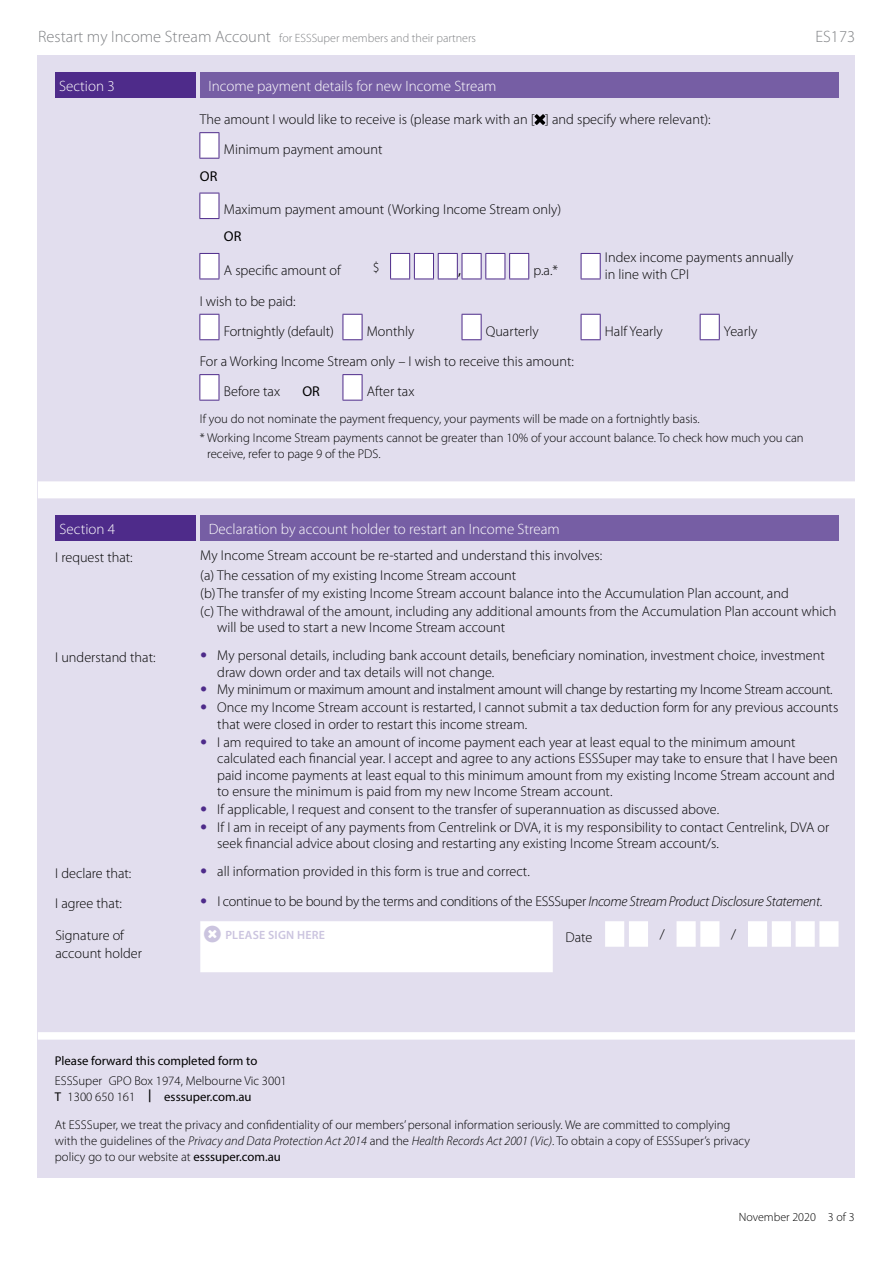
<style>
.page{position:relative;width:893px;height:1263px;background:#fff}
.page>*{position:absolute;margin:0;border:0;box-sizing:border-box;transform-origin:0 0}
.t1{font:300 16.5px "Myriad Pro";color:#808285}
.t2{font:300 15px "Myriad Pro";color:#fff}
.t3{font:300 14.25px/16.5px "Myriad Pro";color:#000}
.t4{font:300 14.25px "Myriad Pro";letter-spacing:-.02em;color:#000}
.t5{font:14.25px "Myriad Pro";color:#000}
.t6{font:300 12.75px/15.8px "Myriad Pro";color:#000}
.t7{font:12.75px "Myriad Pro";color:#000}
.t8{font:300 12px "Myriad Pro";color:#808285}
.t9{font:300 12px "Myriad Pro";color:#000}
.t10{font:600 12px "Myriad Pro";letter-spacing:.02em;color:#cbc4df}
.s1{font-size:16.5px}
.s2{font-family:"Helvetica Neue";font-weight:200;font-style:italic;color:#4e2b8a}
.s3{font-style:italic}
.s4{font-weight:400}
.s5{font-weight:600}
</style>
<div class="page">
<div style="left:38px;top:55px;width:817px;height:1123px;background:#e2deee"></div>
<div style="left:38px;top:1032px;width:817px;height:8px;background:#fff"></div>
<div style="left:55px;top:72px;width:140px;height:26px;background:#4e2b8a"></div>
<div style="left:200px;top:72px;width:638px;height:26px;background:#765ea4"></div>
<svg style="left:199px;top:132px;width:21px;height:27px"></svg>
<svg style="left:199px;top:193px;width:21px;height:26px"></svg>
<svg style="left:199px;top:253px;width:21px;height:27px"></svg>
<svg style="left:581px;top:253px;width:20px;height:27px"></svg>
<svg style="left:199px;top:374px;width:21px;height:27px"></svg>
<svg style="left:390px;top:253px;width:139px;height:27px;background:#e1dcec"></svg>
<svg style="left:199px;top:314px;width:21px;height:26px"></svg>
<svg style="left:343px;top:314px;width:20px;height:26px"></svg>
<svg style="left:343px;top:374px;width:20px;height:27px"></svg>
<svg style="left:462px;top:314px;width:20px;height:26px"></svg>
<svg style="left:581px;top:314px;width:20px;height:26px"></svg>
<svg style="left:700px;top:314px;width:20px;height:26px"></svg>
<svg style="left:535px;top:114px;width:10px;height:11px"></svg>
<svg style="left:38px;top:481px;width:817px;height:491px"></svg>
<div style="left:55px;top:515px;width:141px;height:26px;background:#4e2b8a"></div>
<div style="left:200px;top:515px;width:638px;height:26px;background:#765ea4"></div>
<svg style="left:204px;top:925px;width:17px;height:17px"></svg>
<p class="t8" style="left:38px;top:31px;width:439px"><span class="s1">Restart my Income Stream Account</span> for ESSSuper members and their partners</p>
<p class="t1" style="left:816px;top:27px;width:41px">ES173</p>
<p class="t2" style="left:59px;top:77px;width:57px">Section 3</p>
<p class="t2" style="left:208px;top:77px;width:290px">Income payment details for new Income Stream</p>
<p class="t3" style="left:224px;top:104px;width:488px;line-height:30.2px;text-indent:-24px">The amount I would like to receive is (please mark with an [ ] and specify where relevant):<br>Minimum payment amount</p>
<p class="t5" style="left:200px;top:167px;width:19px">OR</p>
<p class="t3" style="left:224px;top:201px;width:339px">Maximum payment amount (Working Income Stream only)</p>
<p class="t5" style="left:224px;top:228px;width:19px">OR</p>
<p class="t3" style="left:605px;top:248px;width:190px;line-height:17.1px">Index income payments annually in line with CPI</p>
<p class="t3" style="left:224px;top:262px;width:119px">A specific amount of</p>
<p class="t3" style="left:373px;top:258px;width:8px">$</p>
<p class="t5" style="left:458px;top:261px;width:4px">,</p>
<p class="t3" style="left:533px;top:262px;width:26px">p.a.*</p>
<p class="t3" style="left:224px;top:286px;width:111px;line-height:30px;text-indent:-24px">I wish to be paid:<br>Fortnightly (default)</p>
<p class="t3" style="left:367px;top:322px;width:49px">Monthly</p>
<p class="t3" style="left:486px;top:322px;width:55px">Quarterly</p>
<p class="t3" style="left:605px;top:322px;width:59px">Half Yearly</p>
<p class="t3" style="left:724px;top:322px;width:35px">Yearly</p>
<p class="t3" style="left:224px;top:346px;width:352px;line-height:30.2px;text-indent:-24px">For a Working Income Stream only – I wish to receive this amount:<br>Before tax</p>
<p class="t5" style="left:302px;top:382px;width:19px">OR</p>
<p class="t3" style="left:367px;top:383px;width:49px">After tax</p>
<p class="t6" style="left:200px;top:409px;width:605px;line-height:19.5px">If you do not nominate the payment frequency, your payments will be made on a fortnightly basis.<br>* Working Income Stream payments cannot be greater than 10% of your account balance. To check how much you can</p>
<p class="t6" style="left:207px;top:445px;width:175px">receive, refer to page 9 of the PDS.</p>
<p class="t2" style="left:60px;top:520px;width:57px">Section 4</p>
<p class="t2" style="left:209px;top:520px;width:353px">Declaration by account holder to restart an Income Stream</p>
<p class="t3" style="left:55px;top:549px;width:79px">I request that:</p>
<p class="t3" style="left:200px;top:545px;width:403px;line-height:20px">My Income Stream account be re-started and understand this involves: (a) The cessation of my existing Income Stream account</p>
<p class="t3" style="left:200px;top:585px;width:590px">(b)The transfer of my existing Income Stream account balance into the Accumulation Plan account, and</p>
<p class="t3" style="left:200px;top:602px;width:638px">(c) The withdrawal of the amount, including any additional amounts from the Accumulation Plan account which</p>
<p class="t3" style="left:217px;top:619px;width:290px">will be used to start a new Income Stream account</p>
<p class="t3" style="left:55px;top:649px;width:102px">I understand that:</p>
<p class="t3" style="left:217px;top:647px;width:609px;text-indent:-17px"><span class="s2">•</span> My personal details, including bank account details, beneficiary nomination, investment choice, investment draw down order and tax details will not change.</p>
<p class="t4" style="left:200px;top:681px;width:634px"><span class="s2">•</span> My minimum or maximum amount and instalment amount will change by restarting my Income Stream account.</p>
<p class="t3" style="left:217px;top:699px;width:623px;text-indent:-17px"><span class="s2">•</span> Once my Income Stream account is restarted, I cannot submit a tax deduction form for any previous accounts that were closed in order to restart this income stream.</p>
<p class="t3" style="left:217px;top:733px;width:622px;text-indent:-17px"><span class="s2">•</span> I am required to take an amount of income payment each year at least equal to the minimum amount calculated each financial year. I accept and agree to any actions ESSSuper may take to ensure that I have been paid income payments at least equal to this minimum amount from my existing Income Stream account and to ensure the minimum is paid from my new Income Stream account.</p>
<p class="t3" style="left:200px;top:801px;width:520px"><span class="s2">•</span> If applicable, I request and consent to the transfer of superannuation as discussed above.</p>
<p class="t3" style="left:217px;top:818px;width:613px;text-indent:-17px"><span class="s2">•</span> If I am in receipt of any payments from Centrelink or DVA, it is my responsibility to contact Centrelink, DVA or seek financial advice about closing and restarting any existing Income Stream account/s.</p>
<p class="t3" style="left:55px;top:865px;width:78px">I declare that:</p>
<p class="t3" style="left:200px;top:863px;width:331px"><span class="s2">•</span> all information provided in this form is true and correct.</p>
<p class="t3" style="left:55px;top:895px;width:68px">I agree that:</p>
<p class="t4" style="left:200px;top:893px;width:623px"><span class="s2">•</span> I continue to be bound by the terms and conditions of the ESSSuper <span class="s3">Income Stream Product Disclosure Statement</span>.</p>
<p class="t3" style="left:55px;top:927px;width:88px;line-height:17.1px">Signature of account holder</p>
<p class="t10" style="left:225px;top:927px;width:101px">PLEASE SIGN HERE</p>
<p class="t3" style="left:565px;top:929px;width:28px">Date</p>
<p class="t3" style="left:660px;top:926px;width:7px">/</p>
<p class="t3" style="left:731px;top:926px;width:7px">/</p>
<p class="t7" style="left:55px;top:1053px;width:204px">Please forward this completed form to</p>
<p class="t6" style="left:55px;top:1073px;width:233px">ESSSuper GPO Box 1974, Melbourne Vic 3001<br><span class="s4">T</span> 1300 650 161 <span class="s5">|</span> <span class="s4">esssuper.com.au</span></p>
<p class="t6" style="left:55px;top:1117px;width:697px">At ESSSuper, we treat the privacy and confidentiality of our members’ personal information seriously. We are committed to complying with the guidelines of the <span class="s3">Privacy and Data Protection Act 2014</span> and the <span class="s3">Health Records Act 2001 (Vic)</span>. To obtain a copy of ESSSuper’s privacy policy go to our website at <span class="s4">esssuper.com.au</span></p>
<p class="t9" style="left:739px;top:1210px;width:117px">November 2020 3 of 3</p>
</div>
